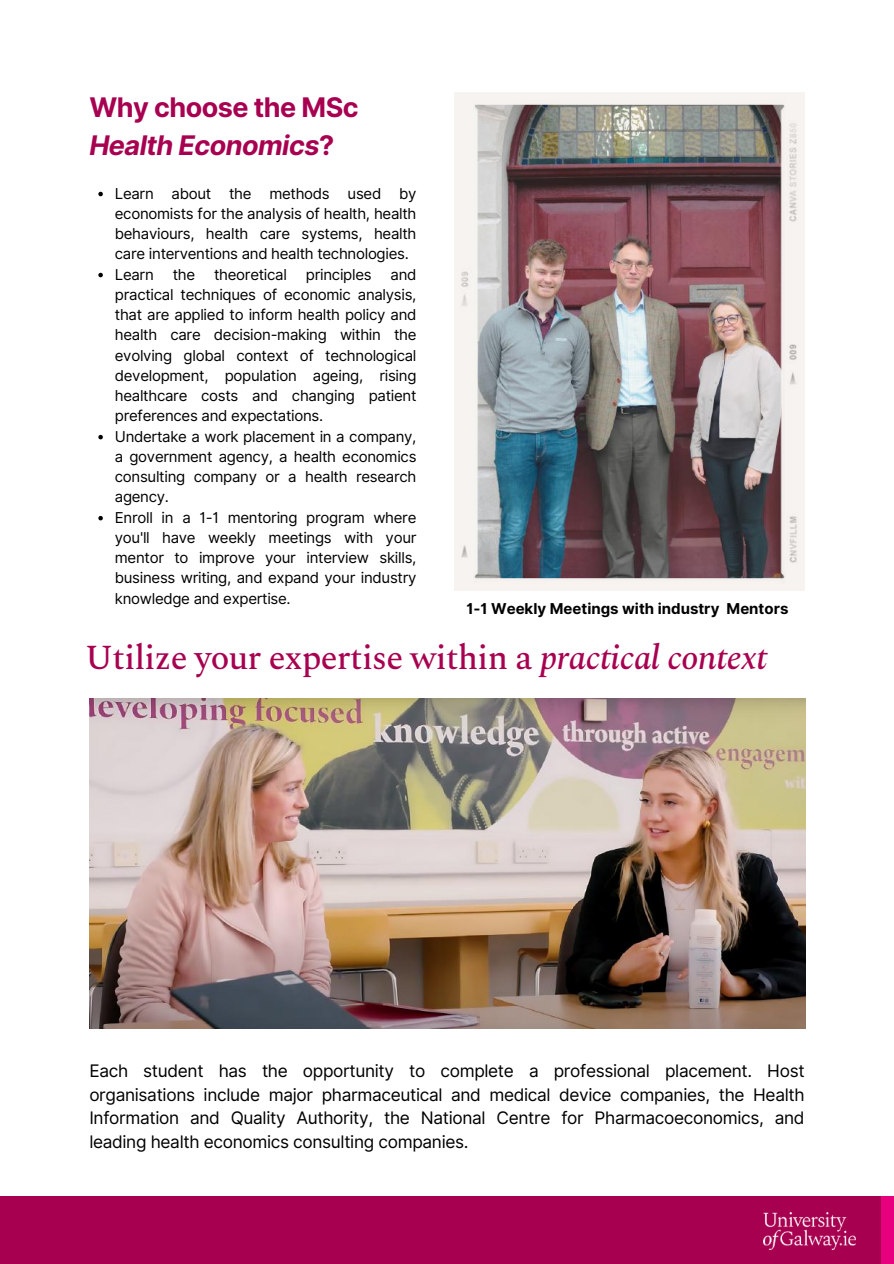
<style>
.page{position:relative;width:894px;height:1264px;background:#fff}
.page>*{position:absolute;margin:0;border:0;box-sizing:border-box;transform-origin:0 0}
.t1{font:500 34.5px "Spectral";letter-spacing:-.02em;color:#a80050}
.t2{font:700 27px/37.2px "Inter";letter-spacing:-.02em;color:#a80050}
.t3{font:17.25px/23.7px "Inter";letter-spacing:-.02em;color:#000;text-align:justify}
.t4{font:15px/20.2px "Inter";letter-spacing:-.02em;color:#000}
.t5{font:700 15px "Inter";color:#000}
.s1{font-style:italic}
</style>
<div class="page">
<div style="left:0;top:1196px;width:893px;height:67px;background:#a80050"></div>
<div style="left:880px;top:1196px;width:13px;height:67px;background:#e6007e"></div>
<img style="left:763px;top:1212px;width:91px;height:37px">
<img style="left:89px;top:698px;width:716px;height:330px">
<svg style="left:98px;top:192px;width:5px;height:4px"></svg>
<svg style="left:98px;top:273px;width:5px;height:4px"></svg>
<svg style="left:98px;top:435px;width:5px;height:4px"></svg>
<svg style="left:98px;top:516px;width:5px;height:4px"></svg>
<img style="left:454px;top:92px;width:350px;height:498px">
<h2 class="t2" style="left:89px;top:89px;width:271px">Why choose the MSc<br><span class="s1">Health Economics</span>?</h2>
<p class="t4" style="left:115px;top:183px;width:303px">Learn about the methods used by economists for the analysis of health, health behaviours, health care systems, health care interventions and health technologies.<br>Learn</p>
<p class="t4" style="left:173px;top:264px;width:24px">the</p>
<p class="t4" style="left:214px;top:264px;width:74px">theoretical</p>
<p class="t4" style="left:306px;top:264px;width:67px">principles</p>
<p class="t4" style="left:115px;top:264px;width:303px;text-indent:275px">and practical techniques of economic analysis, that are applied to inform health policy and health care decision-making within the evolving global context of technological development, population ageing, rising healthcare costs and changing patient preferences and expectations.<br>Undertake a work placement in a company, a government agency, a health economics consulting company or a health research agency.<br>Enroll in a 1-1 mentoring program where you'll have weekly meetings with your mentor to improve your interview skills, business writing, and expand your industry knowledge and expertise.</p>
<p class="t5" style="left:466px;top:600px;width:323px">1-1 Weekly Meetings with industry Mentors</p>
<h1 class="t1" style="left:85px;top:632px;width:683px">Utilize your expertise within a <span class="s1">practical context</span></h1>
<p class="t3" style="left:89px;top:1058px;width:716px">Each student has the opportunity to complete a professional placement. Host organisations include major pharmaceutical and medical device companies, the Health Information and Quality Authority, the National Centre for Pharmacoeconomics, and leading health economics consulting companies.</p>
</div>
